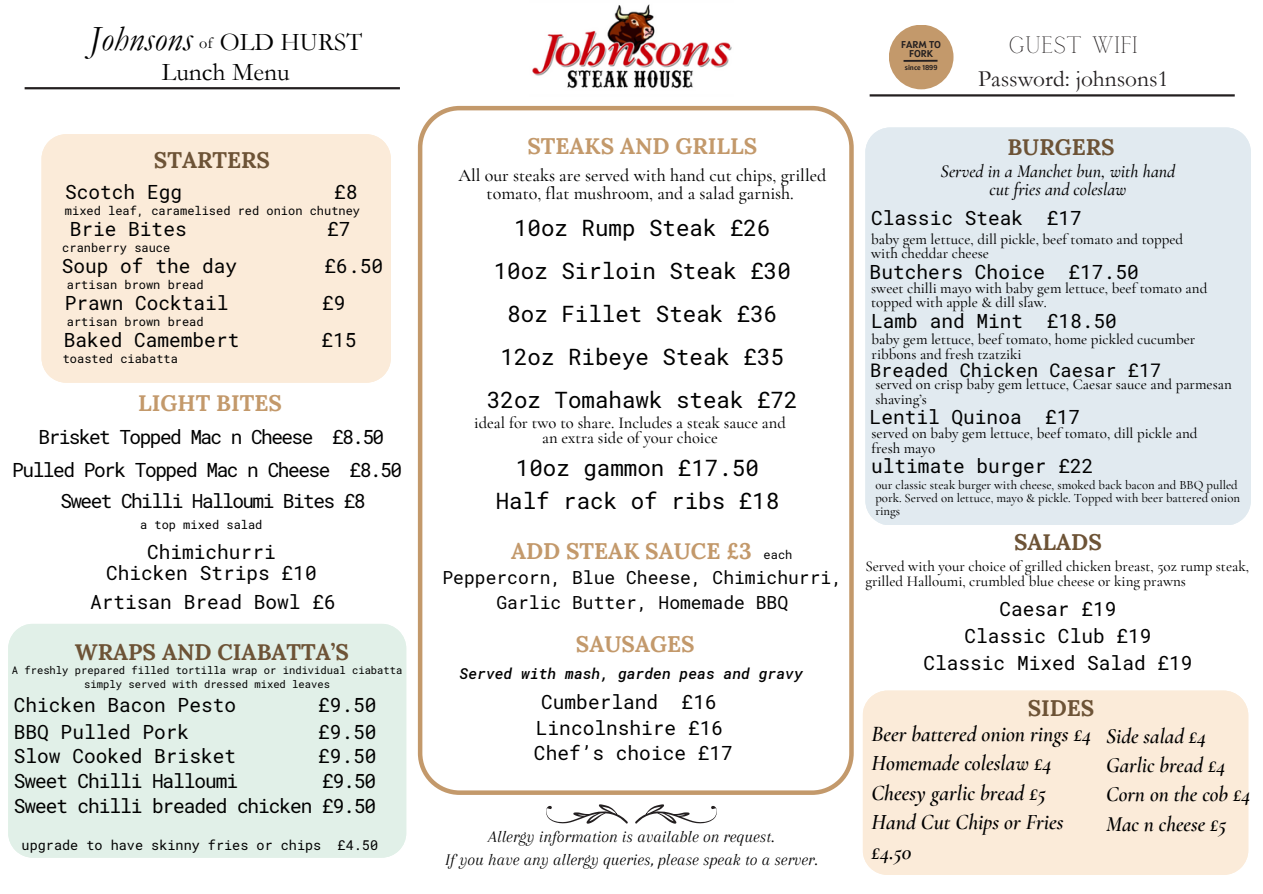
<style>
.page{position:relative;width:1263px;height:894px;background:#fff}
.page>*{position:absolute;margin:0;border:0;box-sizing:border-box;transform-origin:0 0}
.t1{font:italic 35.7px "Garamond";color:#000}
.t2{font:25.65px "Garamond";color:#000}
.t3{font:23.4px/32.7px "Garamond";color:#231f20;text-align:center}
.t4{font:22.5px "Roboto Mono";color:#000}
.t5{font:700 22.5px "Lora";color:#c3996b}
.t6{font:700 22.5px "Lora";color:#6d5336}
.t7{font:italic 600 21.75px/29.5px "Cormorant Garamond";color:#000}
.t8{font:italic 600 21.45px/29.1px "Cormorant Garamond";color:#000}
.t9{font:19.5px "Roboto Mono";color:#000}
.t10{font:19.5px "Roboto Mono";letter-spacing:-.08em;color:#000}
.t11{font:19.5px "Roboto Mono";letter-spacing:-.055em;color:#000}
.t12{font:19.5px "Roboto Mono";letter-spacing:-.075em;color:#000}
.t13{font:18.75px "Roboto Mono";color:#000}
.t14{font:500 18px/18px "Cormorant Garamond";color:#000;text-align:center}
.t15{font:18px/24.8px "Roboto Mono";color:#000;text-align:center}
.t16{font:italic 500 18px/18px "Cormorant Garamond";color:#000;text-align:center}
.t17{font:italic 16.95px "Arapey";color:#000}
.t18{font:500 16.5px/15.8px "Cormorant Garamond";color:#000;text-align:center}
.t19{font:16.2px "Garamond";color:#000}
.t20{font:500 15px/14.7px "Cormorant Garamond";color:#000}
.t21{font:italic 500 15px "Roboto Mono";color:#000}
.t22{font:13.5px "Roboto Mono";color:#000}
.t23{font:500 12.75px/12.8px "Cormorant Garamond";color:#000}
.t24{font:12px "Roboto Mono";color:#000}
.t25{font:10.5px/14px "Roboto Mono";color:#000;text-align:center}
.t26{font:700 9.9px/8.9px "Squad";color:#231f20;text-align:center}
.t27{font:700 7.05px "Squad";color:#231f20}
.s1{font-family:"Calgary"}
</style>
<div class="page">
<img style="left:532px;top:4px;width:200px;height:85px">
<div style="left:8px;top:624px;width:398px;height:233px;background:#e1f0e8"></div>
<hr style="left:25px;top:87px;width:375px;height:2px;background:#231f20">
<div style="left:865px;top:127px;width:386px;height:397px;background:#e1eaf0"></div>
<div style="left:42px;top:134px;width:349px;height:248px;background:#fbebd9"></div>
<div style="left:863px;top:690px;width:385px;height:184px;background:#fbebd9"></div>
<hr style="left:870px;top:94px;width:365px;height:2px;background:#231f20">
<svg style="left:418px;top:106px;width:435px;height:688px"></svg>
<svg style="left:546px;top:804px;width:171px;height:19px"></svg>
<div style="left:889px;top:25px;width:64px;height:64px;background:#c3996b;border-radius:50%"></div>
<hr style="left:903px;top:60px;width:34px;height:2px;background:#231f20">
<h2 class="t1" style="left:89px;top:19px;width:105px">Johnsons</h2>
<h3 class="t19" style="left:199px;top:34px;width:15px">of</h3>
<p class="t2" style="left:220px;top:28px;width:144px">OLD HURST</p>
<p class="t2" style="left:162px;top:58px;width:129px">Lunch Menu</p>
<h3 class="t6" style="left:154px;top:145px;width:118px">STARTERS</h3>
<p class="t9" style="left:65px;top:178px;width:118px">Scotch Egg</p>
<p class="t9" style="left:334px;top:178px;width:25px">£8</p>
<p class="t24" style="left:62px;top:239px;width:110px">cranberry sauce</p>
<p class="t24" style="left:65px;top:202px;width:297px">mixed leaf, caramelised red onion chutney</p>
<p class="t9" style="left:70px;top:216px;width:118px">Brie Bites</p>
<p class="t9" style="left:327px;top:216px;width:25px">£7</p>
<p class="t9" style="left:62px;top:253px;width:177px">Soup of the day</p>
<p class="t9" style="left:65px;top:290px;width:165px">Prawn Cocktail</p>
<p class="t9" style="left:322px;top:290px;width:25px">£9</p>
<p class="t9" style="left:64px;top:327px;width:177px">Baked Camembert</p>
<p class="t9" style="left:321px;top:327px;width:37px">£15</p>
<h4 class="t9" style="left:325px;top:253px;width:60px">£6.50</h4>
<h4 class="t24" style="left:67px;top:276px;width:138px">artisan brown bread</h4>
<p class="t24" style="left:67px;top:313px;width:138px">artisan brown bread</p>
<p class="t24" style="left:63px;top:350px;width:117px">toasted ciabatta</p>
<p class="t5" style="left:138px;top:388px;width:145px">LIGHT BITES</p>
<h4 class="t10" style="left:39px;top:423px;width:347px">Brisket Topped Mac n Cheese £8.50</h4>
<p class="t12" style="left:12px;top:456px;width:391px">Pulled Pork Topped Mac n Cheese £8.50</p>
<p class="t24" style="left:140px;top:516px;width:124px">a top mixed salad</p>
<p class="t10" style="left:60px;top:487px;width:307px">Sweet Chilli Halloumi Bites £8</p>
<p class="t9" style="left:147px;top:538px;width:130px">Chimichurri</p>
<p class="t9" style="left:106px;top:560px;width:212px">Chicken Strips £10</p>
<p class="t9" style="left:90px;top:588px;width:247px">Artisan Bread Bowl £6</p>
<p class="t6" style="left:75px;top:637px;width:276px">WRAPS AND CIABATTA’S</p>
<p class="t9" style="left:14px;top:691px;width:224px">Chicken Bacon Pesto</p>
<p class="t9" style="left:318px;top:691px;width:60px">£9.50</p>
<h4 class="t9" style="left:14px;top:718px;width:177px">BBQ Pulled Pork</h4>
<h4 class="t9" style="left:318px;top:718px;width:60px">£9.50</h4>
<p class="t9" style="left:14px;top:742px;width:224px">Slow Cooked Brisket</p>
<p class="t9" style="left:318px;top:742px;width:60px">£9.50</p>
<p class="t11" style="left:14px;top:767px;width:226px">Sweet Chilli Halloumi</p>
<p class="t9" style="left:322px;top:767px;width:56px">£9.50</p>
<p class="t25" style="left:12px;top:663px;width:392px">A freshly prepared filled tortilla wrap or individual ciabatta simply served with dressed mixed leaves</p>
<p class="t11" style="left:14px;top:792px;width:364px">Sweet chilli breaded chicken £9.50</p>
<p class="t22" style="left:22px;top:836px;width:358px">upgrade to have skinny fries or chips £4.50</p>
<p class="t5" style="left:527px;top:131px;width:231px">STEAKS AND GRILLS</p>
<p class="t14" style="left:458px;top:166px;width:369px">All our steaks are served with hand cut chips, grilled tomato, flat mushroom, and a salad garnish.</p>
<p class="t4" style="left:514px;top:212px;width:258px">10oz Rump Steak £26</p>
<p class="t4" style="left:494px;top:255px;width:298px">10oz Sirloin Steak £30</p>
<p class="t4" style="left:507px;top:298px;width:271px">8oz Fillet Steak £36</p>
<h4 class="t4" style="left:501px;top:341px;width:285px">12oz Ribeye Steak £35</h4>
<p class="t4" style="left:487px;top:384px;width:312px">32oz Tomahawk steak £72</p>
<h5 class="t18" style="left:474px;top:414px;width:313px">ideal for two to share. Includes a steak sauce and an extra side of your choice</h5>
<p class="t4" style="left:516px;top:452px;width:244px">10oz gammon £17.50</p>
<p class="t4" style="left:496px;top:485px;width:285px">Half rack of ribs £18</p>
<p class="t5" style="left:511px;top:536px;width:242px">ADD STEAK SAUCE £3</p>
<p class="t15" style="left:442px;top:564px;width:401px">Peppercorn, Blue Cheese, Chimichurri,<br>Garlic Butter, Homemade BBQ</p>
<p class="t24" style="left:764px;top:546px;width:30px">each</p>
<h6 class="t5" style="left:576px;top:629px;width:120px">SAUSAGES</h6>
<h4 class="t21" style="left:460px;top:662px;width:345px">Served with mash, garden peas and gravy</h4>
<p class="t9" style="left:541px;top:688px;width:177px">Cumberland £16</p>
<h6 class="t9" style="left:536px;top:714px;width:189px">Lincolnshire £16</h6>
<h6 class="t9" style="left:534px;top:739px;width:200px">Chef’s choice £17</h6>
<p class="t17" style="left:489px;top:826px;width:287px">Allergy information is available on request.</p>
<p class="t17" style="left:445px;top:850px;width:374px">If you have any allergy queries, please speak to a server.</p>
<h6 class="t26" style="left:901px;top:41px;width:41px">FARM TO<br>FORK</h6>
<p class="t27" style="left:905px;top:64px;width:34px">since 1899</p>
<p class="t3" style="left:978px;top:30px;width:192px"><span class="s1">GUEST WIFI<br></span>Password: johnsons1</p>
<p class="t6" style="left:1007px;top:132px;width:109px">BURGERS</p>
<h4 class="t16" style="left:941px;top:163px;width:236px">Served in a Manchet bun, with hand cut fries and coleslaw</h4>
<p class="t9" style="left:871px;top:204px;width:212px">Classic Steak £17</p>
<p class="t20" style="left:871px;top:231px;width:313px">baby gem lettuce, dill pickle, beef tomato and topped</p>
<p class="t20" style="left:871px;top:246px;width:119px">with cheddar cheese</p>
<p class="t9" style="left:870px;top:259px;width:271px">Butchers Choice £17.50</p>
<h6 class="t9" style="left:871px;top:307px;width:247px">Lamb and Mint £18.50</h6>
<h6 class="t13" style="left:870px;top:357px;width:293px">Breaded Chicken Caesar £17</h6>
<h6 class="t9" style="left:870px;top:404px;width:212px">Lentil Quinoa £17</h6>
<p class="t20" style="left:871px;top:280px;width:338px">sweet chilli mayo with baby gem lettuce, beef tomato and topped with apple &amp; dill slaw.</p>
<p class="t20" style="left:871px;top:332px;width:325px">baby gem lettuce, beef tomato, home pickled cucumber</p>
<p class="t20" style="left:871px;top:346px;width:152px">ribbons and fresh tzatziki</p>
<p class="t20" style="left:875px;top:377px;width:358px">served on crisp baby gem lettuce, Caesar sauce and parmesan shaving’s</p>
<h4 class="t20" style="left:871px;top:426px;width:328px">served on baby gem lettuce, beef tomato, dill pickle and</h4>
<p class="t20" style="left:871px;top:440px;width:65px">fresh mayo</p>
<p class="t23" style="left:875px;top:478px;width:366px">our classic steak burger with cheese, smoked back bacon and BBQ pulled pork. Served on lettuce, mayo &amp; pickle. Topped with beer battered onion rings</p>
<p class="t9" style="left:871px;top:453px;width:224px">ultimate burger £22</p>
<p class="t6" style="left:1014px;top:527px;width:89px">SALADS</p>
<p class="t20" style="left:865px;top:558px;width:385px">Served with your choice of grilled chicken breast, 5oz rump steak, grilled Halloumi, crumbled blue cheese or king prawns</p>
<h4 class="t9" style="left:999px;top:595px;width:118px">Caesar £19</h4>
<p class="t9" style="left:964px;top:622px;width:189px">Classic Club £19</p>
<p class="t9" style="left:923px;top:649px;width:271px">Classic Mixed Salad £19</p>
<p class="t6" style="left:1028px;top:693px;width:68px">SIDES</p>
<p class="t7" style="left:871px;top:718px;width:221px">Beer battered onion rings £4<br>Homemade coleslaw £4<br>Cheesy garlic bread £5<br>Hand Cut Chips or Fries £4.50</p>
<p class="t8" style="left:1106px;top:721px;width:146px">Side salad £4<br>Garlic bread £4<br>Corn on the cob £4<br>Mac n cheese £5</p>
</div>
